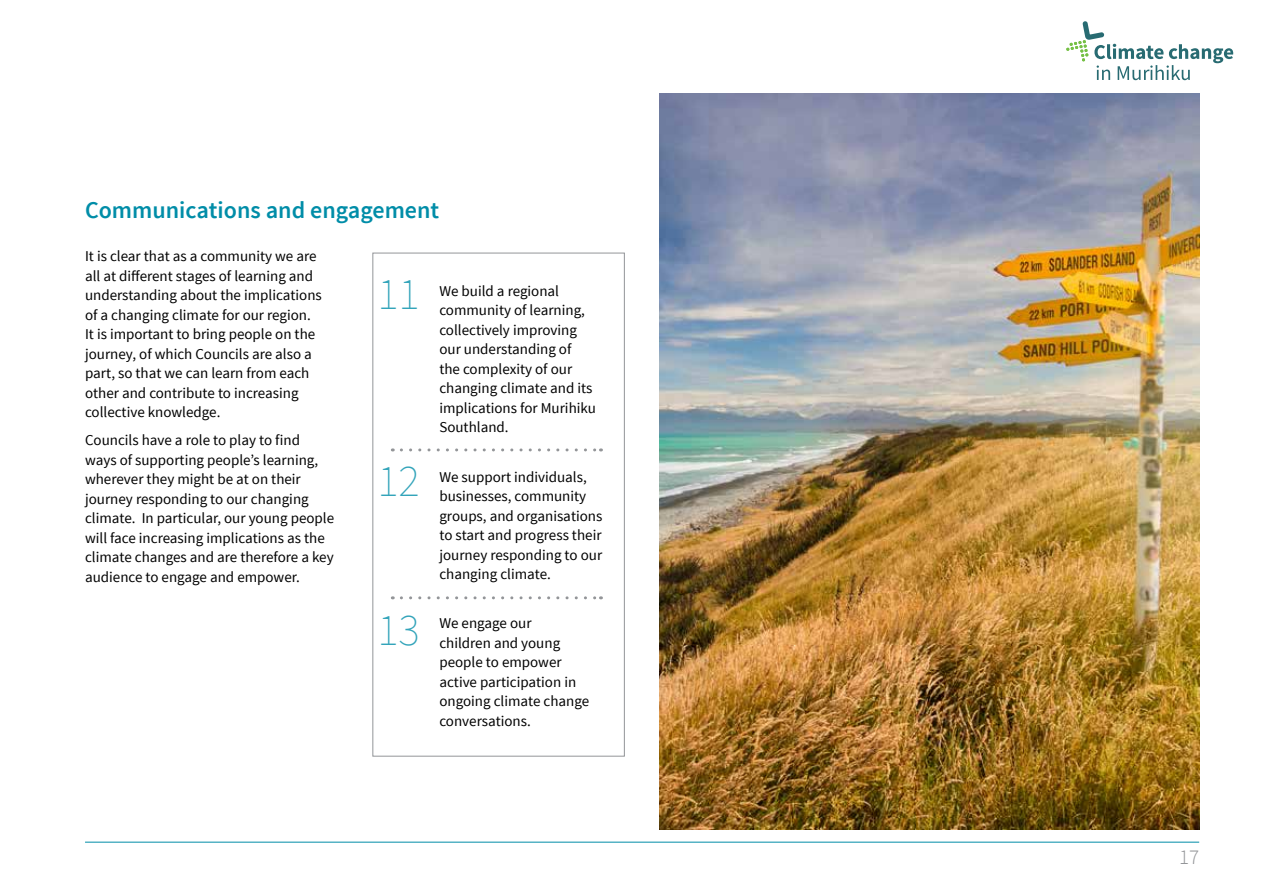
<style>
.page{position:relative;width:1263px;height:893px;background:#fff}
.page>*{position:absolute;margin:0;border:0;box-sizing:border-box;transform-origin:0 0}
.t1{font:200 45px "Source Sans Pro";color:#33a4ba}
.t2{font:600 24px "Source Sans Pro";color:#008da8}
.t3{font:300 21px "Source Sans Pro";color:#939598}
.t4{font:15px/19.5px "Source Sans Pro";color:#000}
</style>
<div class="page">
<svg style="left:1066px;top:21px;width:167px;height:59px"></svg>
<hr style="left:85px;top:842px;width:1114px;height:1px;background:#008da8">
<svg style="left:401px;top:448px;width:200px;height:3px"></svg>
<svg style="left:401px;top:596px;width:200px;height:3px"></svg>
<img style="left:659px;top:94px;width:540px;height:735px">
<div style="left:372px;top:253px;width:253px;height:503px;border:1px solid #939598"></div>
<h2 class="t2" style="left:85px;top:195px;width:356px">Communications and engagement</h2>
<p class="t4" style="left:85px;top:247px;width:238px">It is clear that as a community we are all at different stages of learning and understanding about the implications of a changing climate for our region.<br>It is important to bring people on the journey, of which Councils are also a part, so that we can learn from each other and contribute to increasing collective knowledge.</p>
<p class="t4" style="left:85px;top:431px;width:251px">Councils have a role to play to find ways of supporting people’s learning, wherever they might be at on their journey responding to our changing climate. In particular, our young people will face increasing implications as the climate changes and are therefore a key audience to engage and empower.</p>
<h1 class="t1" style="left:377px;top:266px;width:44px">11</h1>
<h1 class="t1" style="left:377px;top:454px;width:44px">12</h1>
<h1 class="t1" style="left:377px;top:603px;width:44px">13</h1>
<p class="t4" style="left:439px;top:281px;width:158px">We build a regional community of learning, collectively improving our understanding of<br>the complexity of our changing climate and its implications for Murihiku<br>Southland.</p>
<p class="t4" style="left:439px;top:467px;width:164px">We support individuals, businesses, community groups, and organisations to start and progress their journey responding to our changing climate.</p>
<p class="t4" style="left:439px;top:614px;width:151px">We engage our<br>children and young people to empower active participation in ongoing climate change conversations.</p>
<h3 class="t3" style="left:1179px;top:844px;width:22px">17</h3>
</div>
